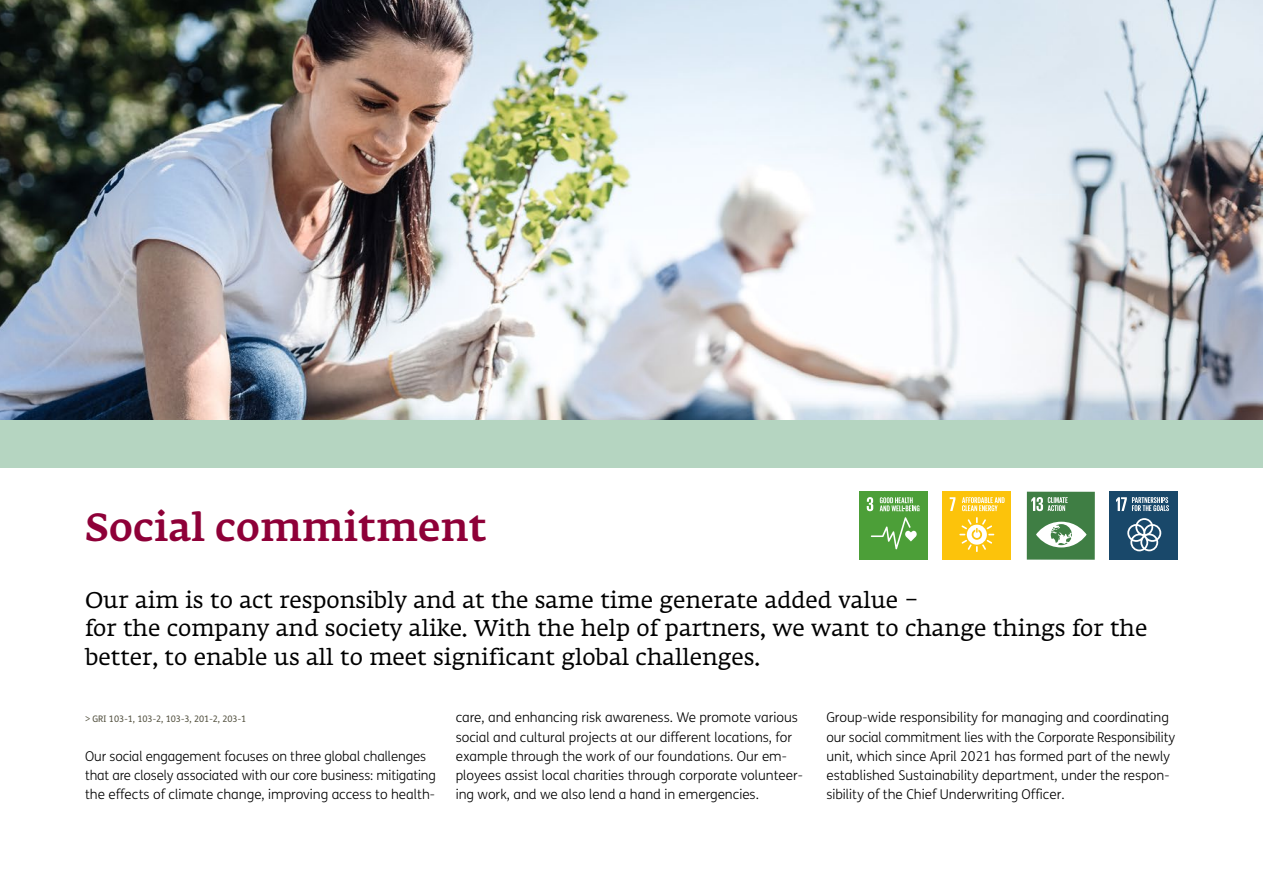
<style>
.page{position:relative;width:1263px;height:893px;background:#fff}
.page>*{position:absolute;margin:0;border:0;box-sizing:border-box;transform-origin:0 0}
.t1{font:500 39px "Fedra Serif A Pro";letter-spacing:.01em;color:#8e0038}
.t2{font:22.5px/28.7px "Fedra Serif A Pro";color:#000}
.t3{font:300 13.5px/19.2px "FS Me";color:#000}
.t4{font:9px "FS Me";color:#545241}
</style>
<div class="page">
<img style="left:0;top:0;width:1263px;height:420px">
<div style="left:0;top:420px;width:1263px;height:48px;background:#b5d5c1"></div>
<div style="left:1110px;top:492px;width:68px;height:68px;background:#19486a"></div>
<svg style="left:1127px;top:518px;width:34px;height:33px"></svg>
<svg style="left:1116px;top:497px;width:53px;height:14px"></svg>
<div style="left:1027px;top:492px;width:68px;height:68px;background:#3f7e44"></div>
<svg style="left:1036px;top:522px;width:50px;height:25px"></svg>
<svg style="left:1031px;top:497px;width:37px;height:14px"></svg>
<div style="left:943px;top:492px;width:68px;height:68px;background:#fcc30b"></div>
<svg style="left:959px;top:517px;width:35px;height:35px"></svg>
<svg style="left:950px;top:497px;width:5px;height:14px"></svg>
<svg style="left:962px;top:497px;width:42px;height:14px"></svg>
<div style="left:860px;top:492px;width:68px;height:68px;background:#4c9f38"></div>
<svg style="left:871px;top:517px;width:46px;height:32px"></svg>
<svg style="left:867px;top:497px;width:6px;height:14px"></svg>
<svg style="left:880px;top:497px;width:39px;height:14px"></svg>
<h1 class="t1" style="left:85px;top:504px;width:403px">Social commitment</h1>
<h2 class="t2" style="left:85px;top:585px;width:1064px">Our aim is to act responsibly and at the same time generate added value –<br>for the company and society alike. With the help of partners, we want to change things for the better, to enable us all to meet significant global challenges.</h2>
<p class="t4" style="left:85px;top:713px;width:163px">&gt; GRI 103-1, 103-2, 103-3, 201-2, 203-1</p>
<p class="t3" style="left:85px;top:746px;width:352px">Our social engagement focuses on three global challenges that are closely associated with our core business: mitigating the effects of climate change, improving access to health-</p>
<p class="t3" style="left:456px;top:708px;width:349px">care, and enhancing risk awareness. We promote various social and cultural projects at our different locations, for example through the work of our foundations. Our em&shy;ployees assist local charities through corporate volunteer&shy;ing work, and we also lend a hand in emergencies.</p>
<p class="t3" style="left:826px;top:708px;width:350px">Group-wide responsibility for managing and coordinating our social commitment lies with the Corporate Responsibility unit, which since April 2021 has formed part of the newly established Sustainability department, under the respon&shy;sibility of the Chief Underwriting Officer.</p>
</div>
